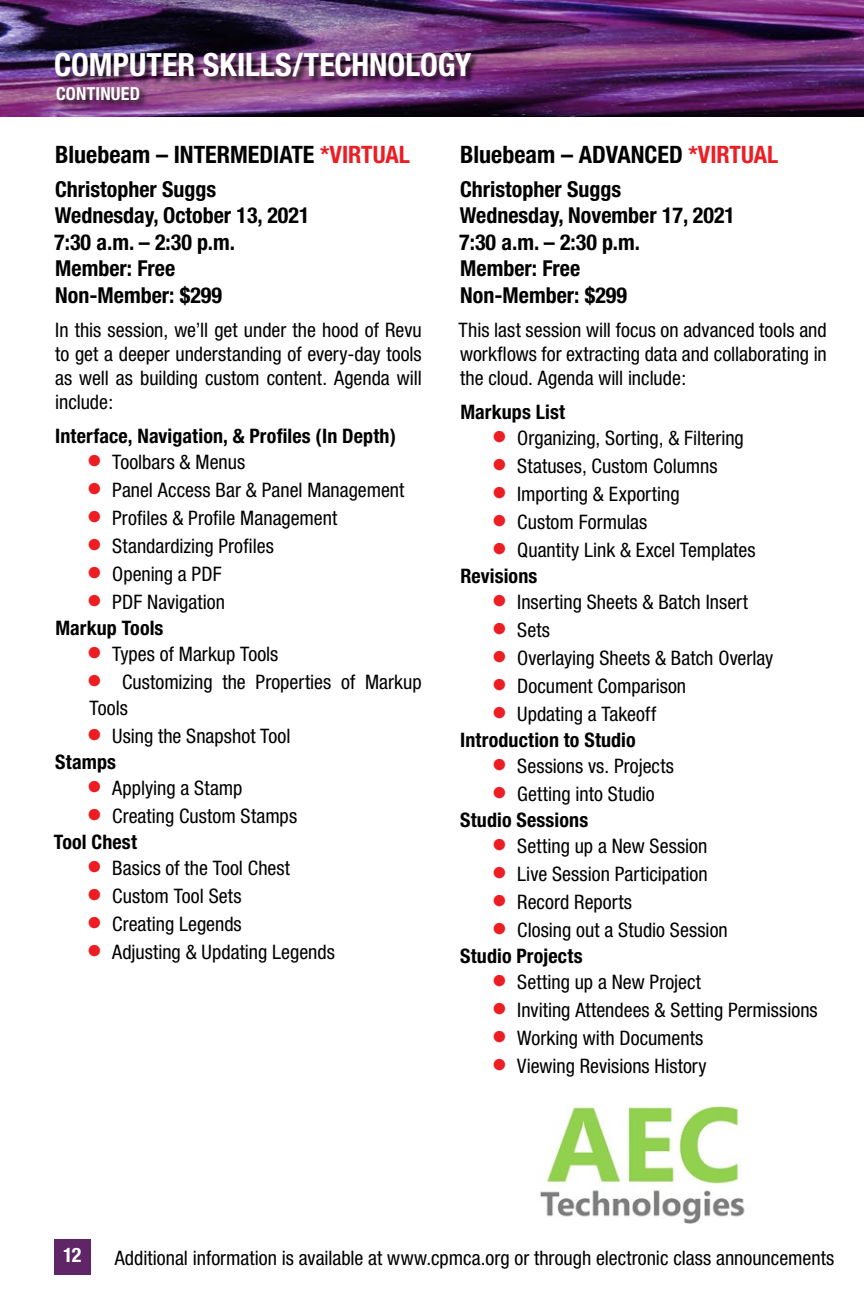
<style>
.page{position:relative;width:864px;height:1296px;background:#fff}
.page>*{position:absolute;margin:0;border:0;box-sizing:border-box;transform-origin:0 0}
.Top_type_-_left_page{font:700 condensed 32px "Helvetica Neue";color:#fff}
.Course_titles_BLACK{font:700 condensed 24px "Helvetica Neue";color:#000}
.Course_time___date_t{font:700 condensed 22px/26.4px "Helvetica Neue";color:#000}
.bulleted_course_desc{font:condensed 20px/26px "Helvetica Neue";color:#000}
.Course_descrip_para{font:condensed 20px/24px "Helvetica Neue";color:#000;text-align:justify}
.Course_descrip_para-2{font:700 condensed 20px "Helvetica Neue";letter-spacing:.005em;color:#000}
.t1{font:700 condensed 20px "Helvetica Neue";color:#fff}
.t2{font:700 condensed 18px "Helvetica Neue";letter-spacing:.015em;color:#fff}
.s1{color:#ed1d24}
.s2{font-size:32px;color:#ed1d24}
</style>
<div class="page">
<img style="left:0;top:0;width:864px;height:117px">
<div style="left:54px;top:1239px;width:37px;height:35px;background:#602567"></div>
<img style="left:540px;top:1105px;width:205px;height:119px">
<div style="left:55px;top:53px;width:425px;height:31px;background:#000;opacity:.75"></div>
<div style="left:57px;top:87px;width:91px;height:21px;background:#000;opacity:.75"></div>
<p class="Top_type_-_left_page" style="left:54px;top:45px;width:419px">COMPUTER SKILLS/TECHNOLOGY</p>
<p class="t2" style="left:56px;top:83px;width:86px">CONTINUED</p>
<p class="Course_titles_BLACK" style="left:55px;top:140px;width:356px">Bluebeam – INTERMEDIATE <span class="s1">*VIRTUAL</span></p>
<p class="Course_time___date_t" style="left:54px;top:176px;width:257px">Christopher Suggs<br>Wednesday, October 13, 2021<br>7:30 a.m. – 2:30 p.m.<br>Member: Free<br>Non-Member: $299</p>
<p class="Course_descrip_para" style="left:55px;top:317px;width:368px">In this session, we’ll get under the hood of Revu to get a deeper understanding of every-day tools as well as building custom content. Agenda will include:</p>
<p class="Course_descrip_para-2" style="left:55px;top:423px;width:342px">Interface, Navigation, &amp; Profiles (In Depth)</p>
<p class="bulleted_course_desc" style="left:87px;top:448px;width:160px"><span class="s2">•</span> Toolbars &amp; Menus</p>
<p class="bulleted_course_desc" style="left:87px;top:476px;width:319px"><span class="s2">•</span> Panel Access Bar &amp; Panel Management</p>
<p class="bulleted_course_desc" style="left:87px;top:504px;width:252px"><span class="s2">•</span> Profiles &amp; Profile Management</p>
<p class="bulleted_course_desc" style="left:87px;top:532px;width:189px"><span class="s2">•</span> Standardizing Profiles</p>
<p class="bulleted_course_desc" style="left:87px;top:560px;width:137px"><span class="s2">•</span> Opening a PDF</p>
<p class="bulleted_course_desc" style="left:87px;top:588px;width:140px"><span class="s2">•</span> PDF Navigation</p>
<p class="Course_descrip_para-2" style="left:55px;top:615px;width:110px">Markup Tools</p>
<p class="bulleted_course_desc" style="left:87px;top:640px;width:193px"><span class="s2">•</span> Types of Markup Tools</p>
<p class="bulleted_course_desc" style="left:87px;top:668px;width:337px"><span class="s2">•</span> Customizing the Properties of Markup<br>Tools</p>
<p class="bulleted_course_desc" style="left:87px;top:722px;width:205px"><span class="s2">•</span> Using the Snapshot Tool</p>
<p class="Course_descrip_para-2" style="left:55px;top:749px;width:62px">Stamps</p>
<p class="bulleted_course_desc" style="left:87px;top:774px;width:157px"><span class="s2">•</span> Applying a Stamp</p>
<p class="bulleted_course_desc" style="left:87px;top:802px;width:212px"><span class="s2">•</span> Creating Custom Stamps</p>
<p class="Course_descrip_para-2" style="left:54px;top:829px;width:85px">Tool Chest</p>
<p class="bulleted_course_desc" style="left:87px;top:854px;width:205px"><span class="s2">•</span> Basics of the Tool Chest</p>
<p class="bulleted_course_desc" style="left:87px;top:882px;width:156px"><span class="s2">•</span> Custom Tool Sets</p>
<p class="bulleted_course_desc" style="left:87px;top:910px;width:157px"><span class="s2">•</span> Creating Legends</p>
<p class="bulleted_course_desc" style="left:87px;top:938px;width:250px"><span class="s2">•</span> Adjusting &amp; Updating Legends</p>
<p class="Course_titles_BLACK" style="left:460px;top:140px;width:320px">Bluebeam – ADVANCED <span class="s1">*VIRTUAL</span></p>
<p class="Course_time___date_t" style="left:459px;top:176px;width:277px">Christopher Suggs<br>Wednesday, November 17, 2021<br>7:30 a.m. – 2:30 p.m.<br>Member: Free<br>Non-Member: $299</p>
<p class="Course_descrip_para" style="left:459px;top:317px;width:370px">This last session will focus on advanced tools and workflows for extracting data and collaborating in the cloud. Agenda will include:</p>
<p class="Course_descrip_para-2" style="left:460px;top:399px;width:106px">Markups List</p>
<p class="bulleted_course_desc" style="left:492px;top:424px;width:254px"><span class="s2">•</span> Organizing, Sorting, &amp; Filtering</p>
<p class="bulleted_course_desc" style="left:492px;top:452px;width:227px"><span class="s2">•</span> Statuses, Custom Columns</p>
<p class="bulleted_course_desc" style="left:492px;top:480px;width:190px"><span class="s2">•</span> Importing &amp; Exporting</p>
<p class="bulleted_course_desc" style="left:492px;top:508px;width:157px"><span class="s2">•</span> Custom Formulas</p>
<p class="bulleted_course_desc" style="left:492px;top:536px;width:266px"><span class="s2">•</span> Quantity Link &amp; Excel Templates</p>
<p class="Course_descrip_para-2" style="left:460px;top:563px;width:79px">Revisions</p>
<p class="bulleted_course_desc" style="left:492px;top:588px;width:258px"><span class="s2">•</span> Inserting Sheets &amp; Batch Insert</p>
<p class="bulleted_course_desc" style="left:492px;top:616px;width:60px"><span class="s2">•</span> Sets</p>
<p class="bulleted_course_desc" style="left:492px;top:644px;width:283px"><span class="s2">•</span> Overlaying Sheets &amp; Batch Overlay</p>
<p class="bulleted_course_desc" style="left:492px;top:672px;width:196px"><span class="s2">•</span> Document Comparison</p>
<p class="bulleted_course_desc" style="left:492px;top:700px;width:166px"><span class="s2">•</span> Updating a Takeoff</p>
<p class="Course_descrip_para-2" style="left:460px;top:727px;width:177px">Introduction to Studio</p>
<p class="bulleted_course_desc" style="left:492px;top:752px;width:184px"><span class="s2">•</span> Sessions vs. Projects</p>
<p class="bulleted_course_desc" style="left:492px;top:780px;width:165px"><span class="s2">•</span> Getting into Studio</p>
<p class="Course_descrip_para-2" style="left:460px;top:807px;width:130px">Studio Sessions</p>
<p class="bulleted_course_desc" style="left:492px;top:832px;width:217px"><span class="s2">•</span> Setting up a New Session</p>
<p class="bulleted_course_desc" style="left:492px;top:860px;width:218px"><span class="s2">•</span> Live Session Participation</p>
<p class="bulleted_course_desc" style="left:492px;top:888px;width:142px"><span class="s2">•</span> Record Reports</p>
<p class="bulleted_course_desc" style="left:492px;top:916px;width:238px"><span class="s2">•</span> Closing out a Studio Session</p>
<p class="Course_descrip_para-2" style="left:460px;top:943px;width:124px">Studio Projects</p>
<p class="bulleted_course_desc" style="left:492px;top:968px;width:211px"><span class="s2">•</span> Setting up a New Project</p>
<p class="bulleted_course_desc" style="left:492px;top:996px;width:328px"><span class="s2">•</span> Inviting Attendees &amp; Setting Permissions</p>
<p class="bulleted_course_desc" style="left:492px;top:1024px;width:213px"><span class="s2">•</span> Working with Documents</p>
<p class="bulleted_course_desc" style="left:492px;top:1052px;width:217px"><span class="s2">•</span> Viewing Revisions History</p>
<p class="t1" style="left:63px;top:1243px;width:20px">12</p>
<p class="Course_descrip_para" style="left:115px;top:1246px;width:721px">Additional information is available at www.cpmca.org or through electronic class announcements</p>
</div>
